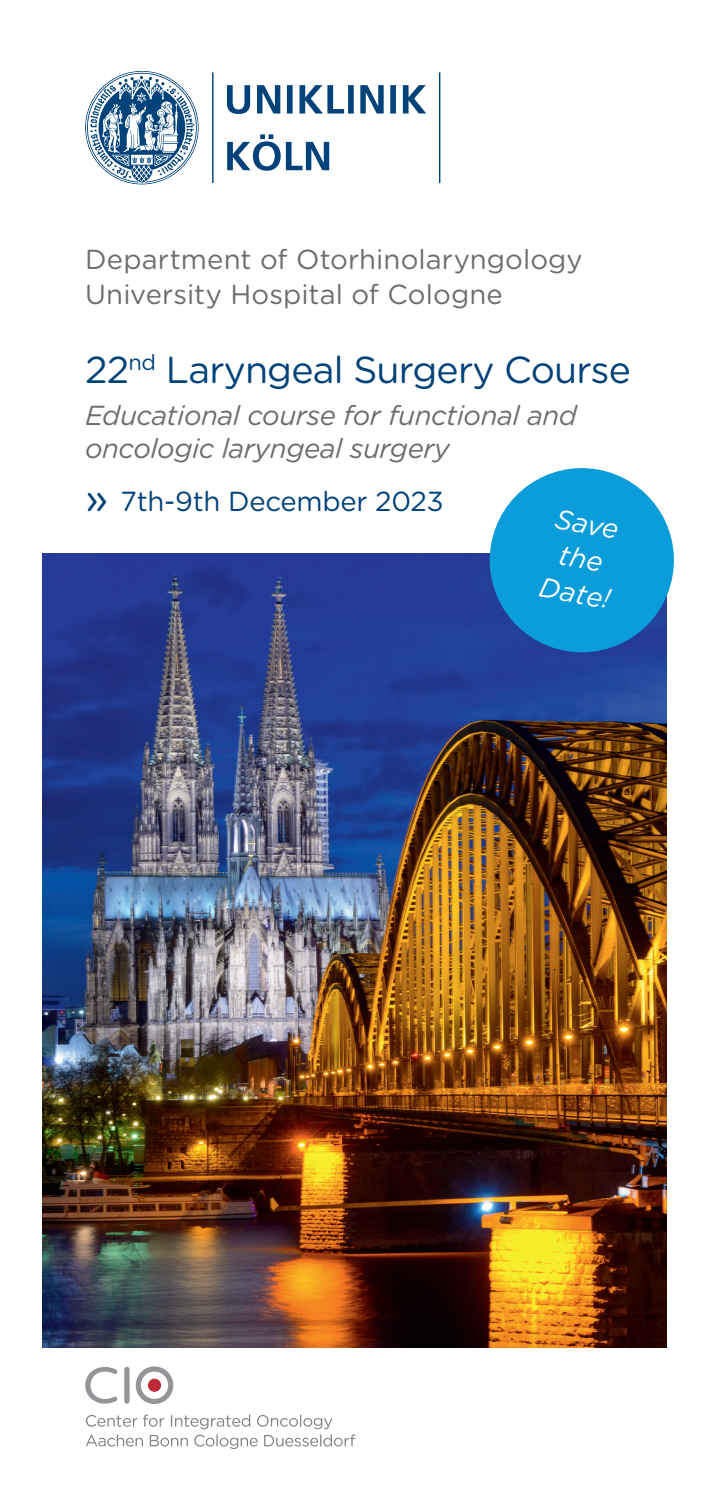
<style>
.page{position:relative;width:709px;height:1489px;background:#fff}
.page>*{position:absolute;margin:0;border:0;box-sizing:border-box;transform-origin:0 0}
.t1{font:37.5px "Gotham Rounded";letter-spacing:-.02em;color:#004279}
.t2{font:27.5px/35px "Gotham Rounded";letter-spacing:.005em;color:#6c6d70}
.t3{font:italic 27.5px/33px "Gotham Rounded";letter-spacing:-.015em;color:#6c6d70}
.t4{font:27.5px "Gotham Rounded";letter-spacing:-.01em;color:#004279}
.t5{font:italic 27.5px/35px "Gotham Rounded";color:#fff;text-align:center}
.s1{font-size:42.5px}
</style>
<div class="page">
<svg style="left:136px;top:1366px;width:37px;height:37px"></svg>
<div style="left:124px;top:1366px;width:6px;height:37px;background:#939598;border-radius:3px"></div>
<svg style="left:85px;top:1367px;width:32px;height:36px"></svg>
<svg style="left:86px;top:1414px;width:78px;height:12px"></svg>
<svg style="left:171px;top:1414px;width:79px;height:14px"></svg>
<svg style="left:257px;top:1414px;width:75px;height:14px"></svg>
<svg style="left:86px;top:1434px;width:57px;height:12px"></svg>
<svg style="left:150px;top:1435px;width:38px;height:11px"></svg>
<svg style="left:194px;top:1434px;width:64px;height:14px"></svg>
<svg style="left:264px;top:1434px;width:91px;height:12px"></svg>
<img style="left:43px;top:553px;width:623px;height:793px">
<svg style="left:482px;top:468px;width:192px;height:191px;background:#2d9cd4"></svg>
<svg style="left:85px;top:71px;width:355px;height:113px"></svg>
<p class="t2" style="left:85px;top:241px;width:499px">Department of Otorhinolaryngology<br>University Hospital of Cologne</p>
<h1 class="t1" style="left:85px;top:344px;width:547px">22<sup>nd</sup> Laryngeal Surgery Course</h1>
<p class="t3" style="left:85px;top:398px;width:493px">Educational course for functional and oncologic laryngeal surgery</p>
<p class="t4" style="left:85px;top:482px;width:360px"><span class="s1">»</span> 7th-9th December 2023</p>
<p class="t5" style="left:555px;top:499px;width:73px;rotate:10deg">Save the<br>Date!</p>
</div>
